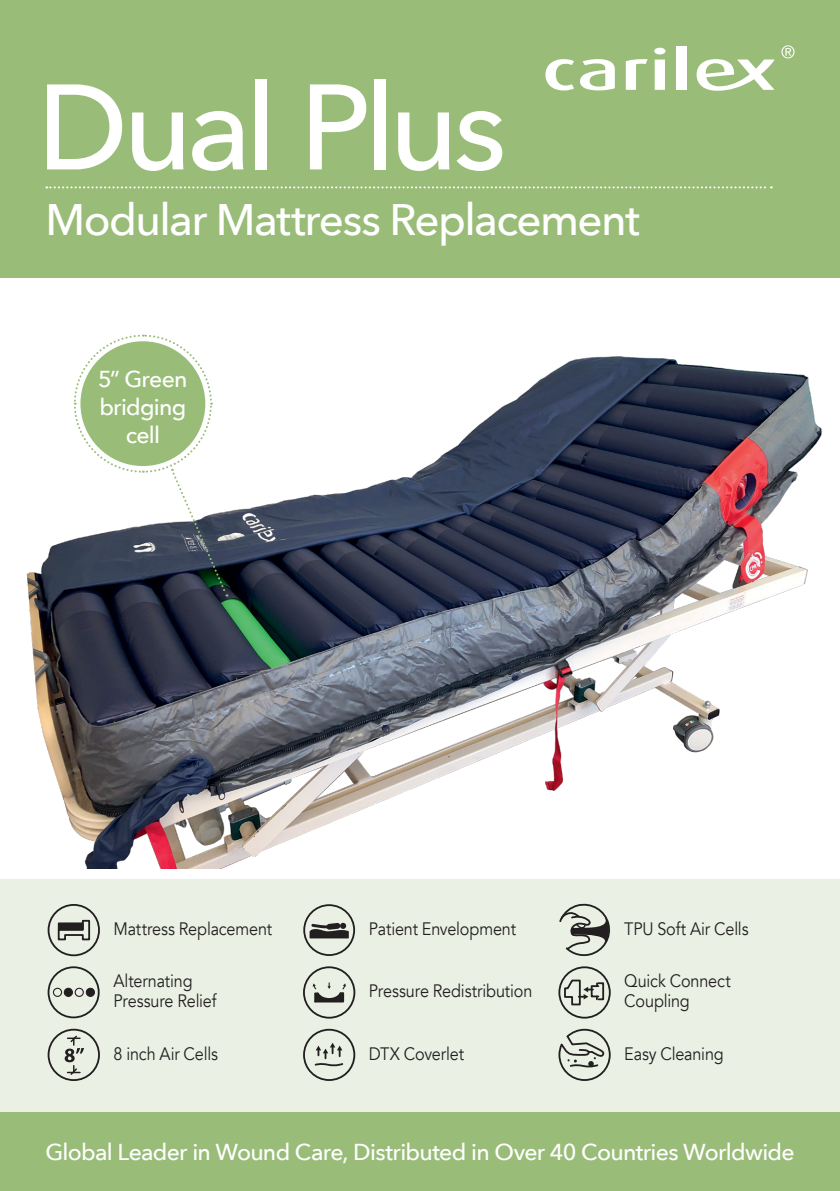
<style>
.page{position:relative;width:840px;height:1191px;background:#fff}
.page>*{position:absolute;margin:0;border:0;box-sizing:border-box;transform-origin:0 0}
.t1{font:500 120px "Avenir Next";letter-spacing:-.05em;color:#fff}
.t2{font:500 44px "Avenir Next";letter-spacing:-.035em;color:#fff}
.t3{font:500 23px/28px "Avenir Next";letter-spacing:-.03em;color:#fff;text-align:center}
.t4{font:18px/20px "Avenir";letter-spacing:-.01em;color:#231f20;scale:.9 1}
</style>
<div class="page">
<div style="left:0;top:0;width:839px;height:278px;background:#99bd78"></div>
<div style="left:0;top:879px;width:839px;height:312px;background:#99bd78"></div>
<div style="left:0;top:879px;width:839px;height:232px;background:#eaf1e4"></div>
<svg style="left:545px;top:59px;width:28px;height:31px"></svg>
<svg style="left:580px;top:59px;width:34px;height:31px"></svg>
<svg style="left:625px;top:59px;width:22px;height:31px"></svg>
<div style="left:653px;top:48px;width:12px;height:6px;background:#fff;border-radius:50%"></div>
<div style="left:654px;top:60px;width:10px;height:30px;background:#fff"></div>
<div style="left:676px;top:46px;width:10px;height:44px;background:#fff"></div>
<svg style="left:696px;top:59px;width:78px;height:32px"></svg>
<svg style="left:781px;top:45px;width:13px;height:13px"></svg>
<img style="left:26px;top:356px;width:796px;height:512px">
<svg style="left:57px;top:919px;width:34px;height:22px"></svg>
<div style="left:59px;top:923px;width:24px;height:6px;background:#231f20"></div>
<div style="left:58px;top:922px;width:26px;height:8px;border:2px solid #231f20"></div>
<div style="left:48px;top:904px;width:52px;height:52px;border:2px solid #231f20;border-radius:50%"></div>
<svg style="left:303px;top:904px;width:52px;height:52px"></svg>
<svg style="left:559px;top:903px;width:51px;height:53px"></svg>
<div style="left:53px;top:987px;width:9px;height:10px;border:1px solid #231f20;border-radius:50%"></div>
<div style="left:64px;top:988px;width:8px;height:8px;background:#231f20;border-radius:50%"></div>
<div style="left:64px;top:987px;width:9px;height:10px;border:1px solid #231f20;border-radius:50%"></div>
<div style="left:75px;top:987px;width:9px;height:10px;border:1px solid #231f20;border-radius:50%"></div>
<div style="left:86px;top:988px;width:8px;height:8px;background:#231f20;border-radius:50%"></div>
<div style="left:86px;top:987px;width:9px;height:10px;border:1px solid #231f20;border-radius:50%"></div>
<div style="left:48px;top:966px;width:52px;height:52px;border:2px solid #231f20;border-radius:50%"></div>
<div style="left:303px;top:966px;width:52px;height:52px;border:2px solid #231f20;border-radius:50%"></div>
<hr style="left:315px;top:1000px;width:28px;height:2px;background:#231f20">
<svg style="left:312px;top:983px;width:34px;height:18px"></svg>
<div style="left:558px;top:966px;width:52px;height:52px;border:2px solid #231f20;border-radius:50%"></div>
<svg style="left:563px;top:978px;width:41px;height:28px"></svg>
<div style="left:48px;top:1028px;width:52px;height:53px;border:2px solid #231f20;border-radius:50%"></div>
<svg style="left:65px;top:1035px;width:19px;height:40px"></svg>
<svg style="left:314px;top:1042px;width:30px;height:25px"></svg>
<div style="left:303px;top:1028px;width:52px;height:53px;border:2px solid #231f20;border-radius:50%"></div>
<svg style="left:558px;top:1028px;width:53px;height:53px"></svg>
<svg style="left:46px;top:186px;width:725px;height:2px"></svg>
<svg style="left:73px;top:334px;width:155px;height:262px"></svg>
<h1 class="t1" style="left:37px;top:25px;width:471px">Dual Plus</h1>
<h2 class="t2" style="left:45px;top:183px;width:595px">Modular Mattress Replacement</h2>
<p class="t3" style="left:98px;top:364px;width:91px">5” Green bridging cell</p>
<p class="t4" style="left:113px;top:919px;width:178px">Mattress Replacement</p>
<p class="t4" style="left:369px;top:919px;width:165px">Patient Envelopment</p>
<p class="t4" style="left:624px;top:919px;width:139px">TPU Soft Air Cells</p>
<p class="t4" style="left:113px;top:971px;width:116px">Alternating<br>Pressure Relief</p>
<p class="t4" style="left:369px;top:981px;width:183px">Pressure Redistribution</p>
<p class="t4" style="left:624px;top:971px;width:120px">Quick Connect<br>Coupling</p>
<p class="t4" style="left:113px;top:1043px;width:118px">8 inch Air Cells</p>
<p class="t4" style="left:369px;top:1043px;width:107px">DTX Coverlet</p>
<p class="t4" style="left:624px;top:1043px;width:112px">Easy Cleaning</p>
<p class="t3" style="left:45px;top:1137px;width:750px">Global Leader in Wound Care, Distributed in Over 40 Countries Worldwide</p>
</div>
